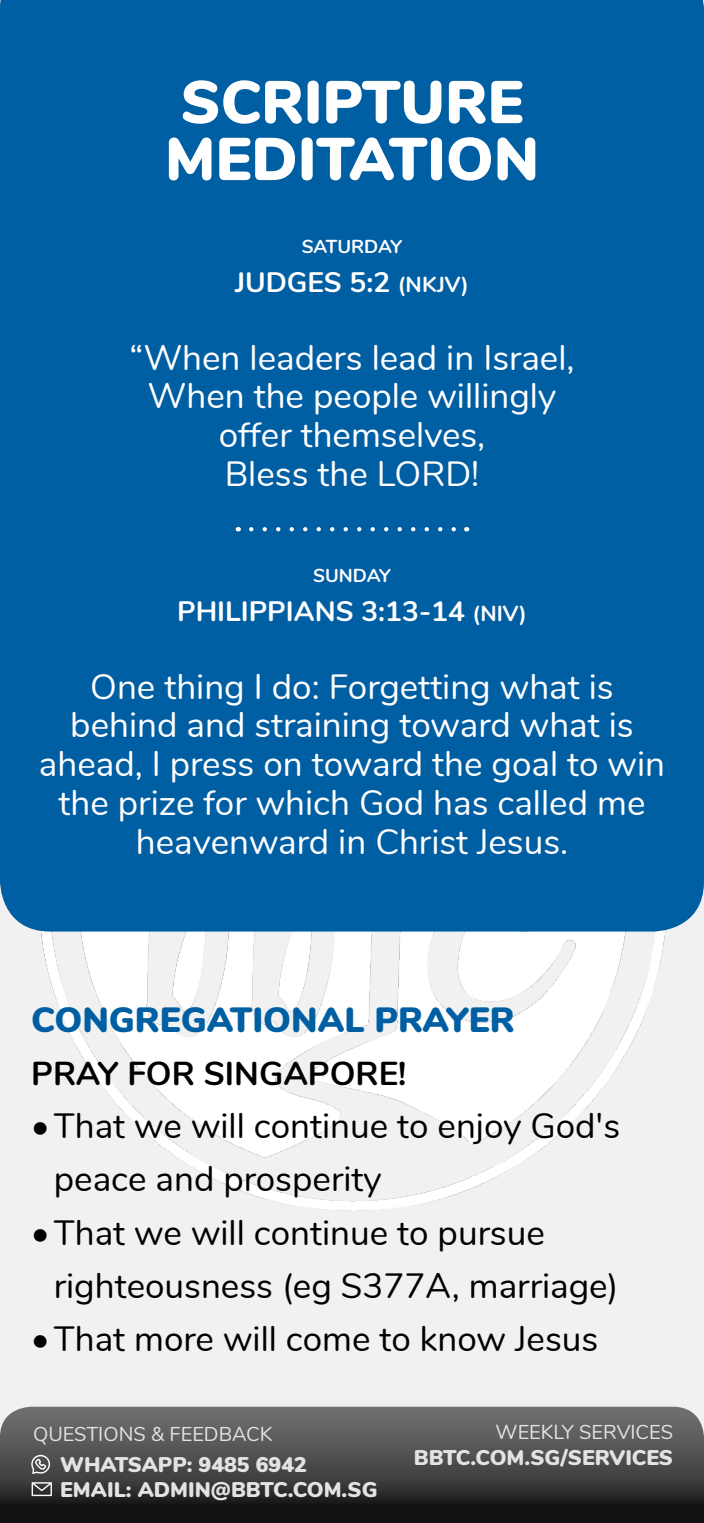
<style>
.page{position:relative;width:704px;height:1523px;background:#fff}
.page>*{position:absolute;margin:0;border:0;box-sizing:border-box;transform-origin:0 0}
.t1{font:900 60px/56.9px "Nunito";color:#fff}
.t2{font:35px/38.8px "Nunito";color:#fff;text-align:center}
.t3{font:35px/53.1px "Nunito";color:#000}
.t4{font:900 35px "Nunito";color:#005ea3}
.t5{font:700 33.12px "Nunito";color:#000}
.t6{font:700 28.12px "Nunito";color:#fff}
.t7{font:900 21.25px/25px "Nunito";color:#e3e3e3}
.t8{font:20px "Nunito";color:#e3e3e3}
.t9{font:700 18.75px "Nunito";letter-spacing:-.005em;color:#fff}
.s1{font-size:21.88px}
</style>
<div class="page">
<div style="left:0;top:1px;width:703px;height:1437px;background:#f1f1f1"></div>
<svg style="left:0;top:1406px;width:703px;height:116px;background:#454547"></svg>
<img style="left:40px;top:931px;width:626px;height:280px">
<svg style="left:30px;top:1453px;width:20px;height:21px"></svg>
<svg style="left:32px;top:1482px;width:20px;height:14px"></svg>
<div style="left:0;top:0;width:703px;height:931px;background:#005ea3"></div>
<svg style="left:251px;top:527px;width:208px;height:4px"></svg>
<h1 class="t1" style="left:165px;top:70px;width:375px">SCRIPTURE<br>MEDITATION</h1>
<p class="t9" style="left:301px;top:233px;width:102px">SATURDAY</p>
<p class="t6" style="left:235px;top:262px;width:235px">JUDGES 5:2 <span class="s1">(NKJV)</span></p>
<p class="t2" style="left:129px;top:336px;width:446px">“When leaders lead in Israel,<br>When the people willingly offer themselves,<br>Bless the LORD!</p>
<p class="t9" style="left:313px;top:562px;width:79px">SUNDAY</p>
<p class="t6" style="left:177px;top:590px;width:351px">PHILIPPIANS 3:13-14 <span class="s1">(NIV)</span></p>
<p class="t2" style="left:39px;top:665px;width:627px">One thing I do: Forgetting what is behind and straining toward what is ahead, I press on toward the goal to win the prize for which God has called me heavenward in Christ Jesus.</p>
<p class="t4" style="left:31px;top:994px;width:484px">CONGREGATIONAL PRAYER</p>
<p class="t5" style="left:31px;top:1049px;width:376px">PRAY FOR SINGAPORE!</p>
<p class="t3" style="left:54px;top:1097px;width:567px;text-indent:-23px">•That we will continue to enjoy God's peace and prosperity</p>
<p class="t3" style="left:54px;top:1203px;width:565px;text-indent:-23px">•That we will continue to pursue righteousness (eg S377A, marriage)</p>
<p class="t3" style="left:31px;top:1310px;width:568px">•That more will come to know Jesus</p>
<p class="t8" style="left:33px;top:1419px;width:241px">QUESTIONS &amp; FEEDBACK</p>
<p class="t7" style="left:60px;top:1450px;width:318px">WHATSAPP: 9485 6942<br>EMAIL: ADMIN@BBTC.COM.SG</p>
<p class="t8" style="left:495px;top:1417px;width:179px">WEEKLY SERVICES</p>
<p class="t7" style="left:413px;top:1443px;width:260px">BBTC.COM.SG/SERVICES</p>
</div>
